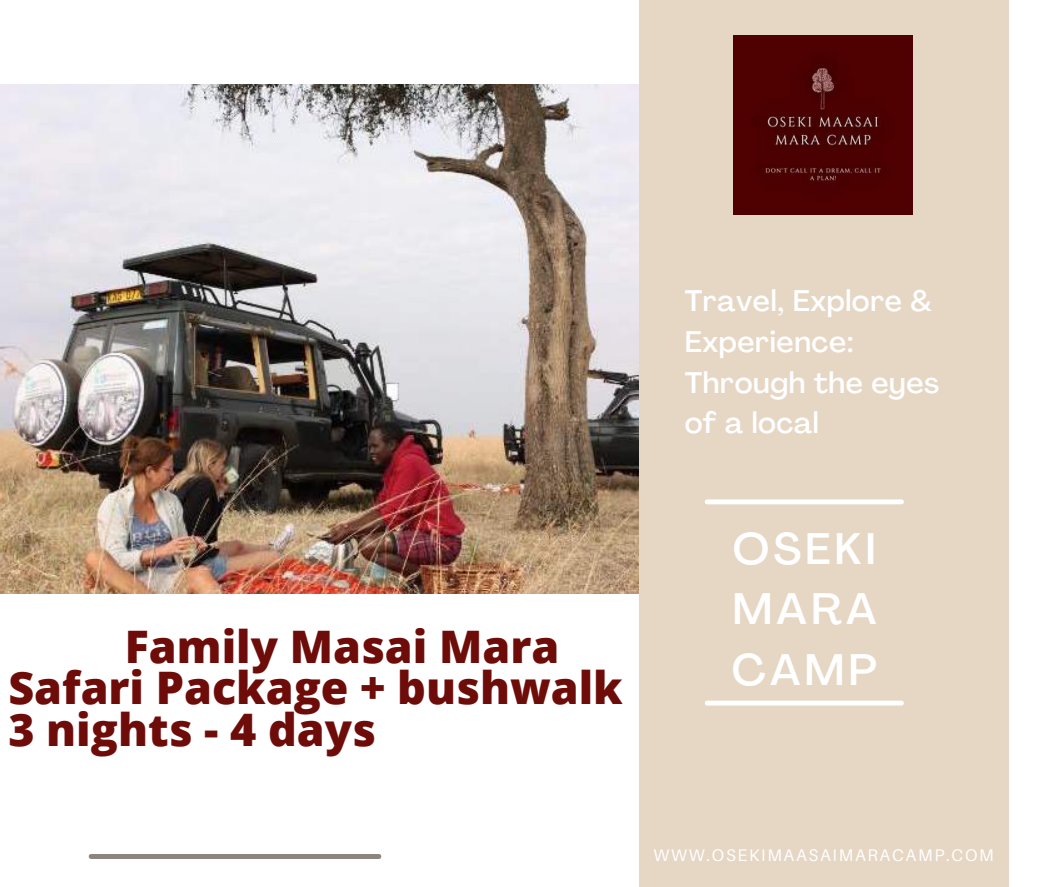
<style>
.page{position:relative;width:1058px;height:887px;background:#fff}
.page>*{position:absolute;margin:0;border:0;box-sizing:border-box;transform-origin:0 0}
.t1{font:800 44.85px/41.7px "Open Sans";color:#6d0c09}
.t2{font:500 43.5px/60.6px "Agrandir";letter-spacing:.09em;color:#fff;text-align:justify}
.t3{font:500 29.4px/40.7px "Agrandir";letter-spacing:.02em;color:#fff}
.t4{font:16.8px "Aileron";letter-spacing:.1em;color:#fff}
</style>
<div class="page">
<div style="left:639px;top:0;width:369px;height:886px;background:#e6d6c4"></div>
<hr style="left:91px;top:854px;width:288px;height:4px;background:#8c847d">
<div style="left:707px;top:700px;width:194px;height:5px;background:#fff"></div>
<div style="left:707px;top:499px;width:194px;height:5px;background:#fff"></div>
<img style="left:734px;top:35px;width:178px;height:179px">
<img style="left:0;top:85px;width:638px;height:508px">
<p class="t3" style="left:684px;top:283px;width:256px">Travel, Explore &amp;<br>Experience:<br>Through the eyes of a local</p>
<p class="t1" style="left:8px;top:624px;width:616px;text-indent:116px">Family Masai Mara<br>Safari Package + bushwalk<br>3 nights - 4 days</p>
<p class="t2" style="left:731px;top:522px;width:147px">OSEKI MARA CAMP</p>
<p class="t4" style="left:653px;top:844px;width:342px">WWW.OSEKIMAASAIMARACAMP.COM</p>
</div>
